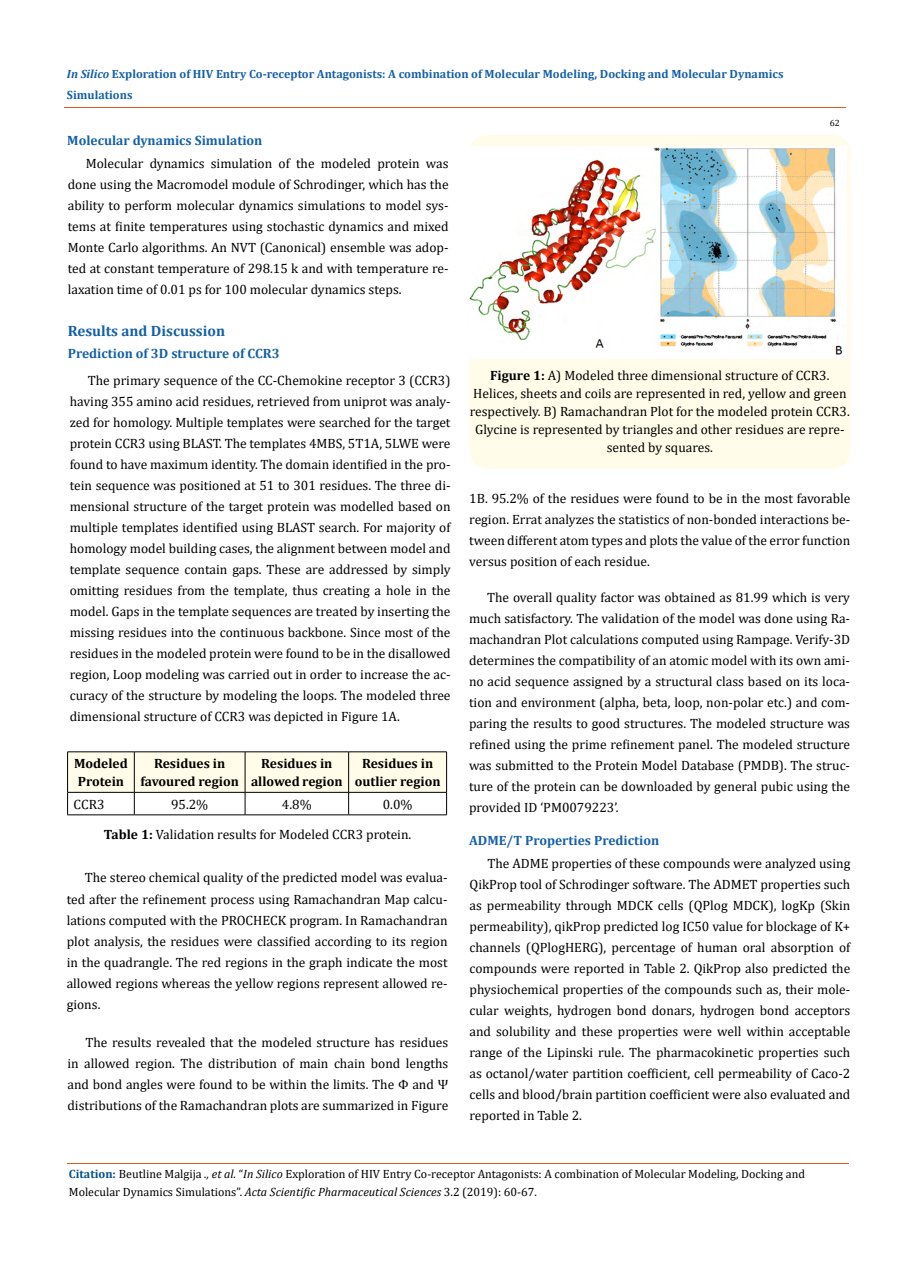
<style>
.page{position:relative;width:917px;height:1262px;background:#fff}
.page>*{position:absolute;margin:0;border:0;box-sizing:border-box;transform-origin:0 0}
.t1{font:700 15px "Cambria";color:#1560a6}
.t2{font:13.5px/21px "Cambria";color:#000;text-align:justify}
.t3{font:700 13.5px/18px "Cambria";color:#000;text-align:center}
.t4{font:700 13.5px "Cambria";color:#1560a6}
.t5{font:12px/18px "Cambria";color:#000}
.t6{font:700 12px/21px "Cambria";color:#1560a6}
.t7{font:9px "Cambria";color:#000}
.s1{font-style:italic}
.s2{font-weight:700}
.s3{font-weight:700;color:#035089}
</style>
<div class="page">
<hr style="left:64px;top:108px;width:781px;height:1px;background:#e05d1a">
<hr style="left:67px;top:1162px;width:782px;height:1px;background:#e05d1a">
<hr style="left:67px;top:751px;width:67px;height:1px;background:#000">
<hr style="left:134px;top:751px;width:111px;height:1px;background:#000">
<hr style="left:245px;top:751px;width:103px;height:1px;background:#000">
<hr style="left:348px;top:751px;width:99px;height:1px;background:#000">
<svg style="left:67px;top:752px;width:380px;height:62px"></svg>
<hr style="left:67px;top:814px;width:67px;height:1px;background:#000">
<hr style="left:134px;top:814px;width:111px;height:1px;background:#000">
<hr style="left:245px;top:814px;width:103px;height:1px;background:#000">
<hr style="left:348px;top:814px;width:99px;height:1px;background:#000">
<div style="left:469px;top:135px;width:381px;height:333px;background:#fffde9;border-radius:18px"></div>
<img style="left:469px;top:147px;width:377px;height:212px">
<p class="t6" style="left:67px;top:63px;width:718px"><span class="s1">In Silico</span> Exploration of HIV Entry Co-receptor Antagonists: A combination of Molecular Modeling, Docking and Molecular Dynamics<br>Simulations</p>
<p class="t4" style="left:67px;top:131px;width:197px">Molecular dynamics Simulation</p>
<p class="t2" style="left:68px;top:153px;width:382px;text-indent:18px">Molecular dynamics simulation of the modeled protein was done using the Macromodel module of Schrodinger, which has the ability to perform molecular dynamics simulations to model sys&shy;tems at finite temperatures using stochastic dynamics and mixed Monte Carlo algorithms. An NVT (Canonical) ensemble was adop&shy;ted at constant temperature of 298.15 k and with temperature re&shy;laxation time of 0.01 ps for 100 molecular dynamics steps.</p>
<p class="t7" style="left:829px;top:118px;width:11px">62</p>
<p class="t1" style="left:68px;top:320px;width:159px">Results and Discussion</p>
<p class="t2" style="left:70px;top:369px;width:382px;text-indent:18px">The primary sequence of the CC-Chemokine receptor 3 (CCR3) having 355 amino acid residues, retrieved from uniprot was analy&shy;zed for homology. Multiple templates were searched for the target protein CCR3 using BLAST. The templates 4MBS, 5T1A, 5LWE were found to have maximum identity. The domain identified in the pro&shy;tein sequence was positioned at 51 to 301 residues. The three di&shy;mensional structure of the target protein was modelled based on multiple templates identified using BLAST search. For majority of homology model building cases, the alignment between model and template sequence contain gaps. These are addressed by simply omitting residues from the template, thus creating a hole in the model. Gaps in the template sequences are treated by inserting the missing residues into the continuous backbone. Since most of the residues in the modeled protein were found to be in the disallowed region, Loop modeling was carried out in order to increase the ac&shy;curacy of the structure by modeling the loops. The modeled three dimensional structure of CCR3 was depicted in Figure 1A.</p>
<p class="t4" style="left:68px;top:343px;width:213px">Prediction of 3D structure of CCR3</p>
<p class="t3" style="left:74px;top:754px;width:55px;text-align:left">Modeled<br>Protein</p>
<p class="t3" style="left:140px;top:754px;width:100px">Residues in favoured region</p>
<p class="t3" style="left:251px;top:754px;width:93px">Residues in allowed region</p>
<p class="t3" style="left:355px;top:754px;width:87px">Residues in outlier region</p>
<p class="t2" style="left:74px;top:793px;width:32px">CCR3</p>
<p class="t2" style="left:171px;top:793px;width:39px">95.2%</p>
<p class="t2" style="left:282px;top:793px;width:31px">4.8%</p>
<p class="t2" style="left:383px;top:793px;width:31px">0.0%</p>
<p class="t2" style="left:104px;top:823px;width:309px"><span class="s2">Table 1:</span> Validation results for Modeled CCR3 protein.</p>
<p class="t2" style="left:67px;top:867px;width:382px;text-indent:18px">The stereo chemical quality of the predicted model was evalua&shy;ted after the refinement process using Ramachandran Map calcu&shy;lations computed with the PROCHECK program. In Ramachandran plot analysis, the residues were classified according to its region in the quadrangle. The red regions in the graph indicate the most allowed regions whereas the yellow regions represent allowed re&shy;gions.</p>
<p class="t2" style="left:67px;top:1031px;width:382px;text-indent:18px">The results revealed that the modeled structure has residues in allowed region. The distribution of main chain bond lengths and bond angles were found to be within the limits. The Φ and Ψ distributions of the Ramachandran plots are summarized in Figure</p>
<p class="t2" style="left:470px;top:366px;width:381px;line-height:18px;text-align:center"><span class="s2">Figure 1:</span> A) Modeled three dimensional structure of CCR3.<br>Helices, sheets and coils are represented in red, yellow and green respectively. B) Ramachandran Plot for the modeled protein CCR3.<br>Glycine is represented by triangles and other residues are repre&shy;sented by squares.</p>
<p class="t2" style="left:469px;top:488px;width:382px">1B. 95.2% of the residues were found to be in the most favorable region. Errat analyzes the statistics of non-bonded interactions be&shy;tween different atom types and plots the value of the error function versus position of each residue.</p>
<p class="t2" style="left:469px;top:586px;width:382px;text-indent:18px">The overall quality factor was obtained as 81.99 which is very much satisfactory. The validation of the model was done using Ra&shy;machandran Plot calculations computed using Rampage. Verify-3D determines the compatibility of an atomic model with its own ami&shy;no acid sequence assigned by a structural class based on its loca&shy;tion and environment (alpha, beta, loop, non-polar etc.) and com&shy;paring the results to good structures. The modeled structure was refined using the prime refinement panel. The modeled structure was submitted to the Protein Model Database (PMDB). The struc&shy;ture of the protein can be downloaded by general pubic using the provided ID ‘PM0079223’.</p>
<p class="t4" style="left:469px;top:831px;width:192px">ADME/T Properties Prediction</p>
<p class="t2" style="left:469px;top:852px;width:382px;text-indent:18px">The ADME properties of these compounds were analyzed using QikProp tool of Schrodinger software. The ADMET properties such as permeability through MDCK cells (QPlog MDCK), logKp (Skin permeability), qikProp predicted log IC50 value for blockage of K+ channels (QPlogHERG), percentage of human oral absorption of compounds were reported in Table 2. QikProp also predicted the physiochemical properties of the compounds such as, their mole&shy;cular weights, hydrogen bond donars, hydrogen bond acceptors and solubility and these properties were well within acceptable range of the Lipinski rule. The pharmacokinetic properties such as octanol/water partition coefficient, cell permeability of Caco-2 cells and blood/brain partition coefficient were also evaluated and reported in Table 2.</p>
<p class="t5" style="left:69px;top:1165px;width:737px"><span class="s3">Citation:</span> Beutline Malgija <span class="s1">., et al.</span> “<span class="s1">In Silico</span> Exploration of HIV Entry Co-receptor Antagonists: A combination of Molecular Modeling, Docking and<br>Molecular Dynamics Simulations”. <span class="s1">Acta Scientific Pharmaceutical Sciences</span> 3.2 (2019): 60-67.</p>
</div>
